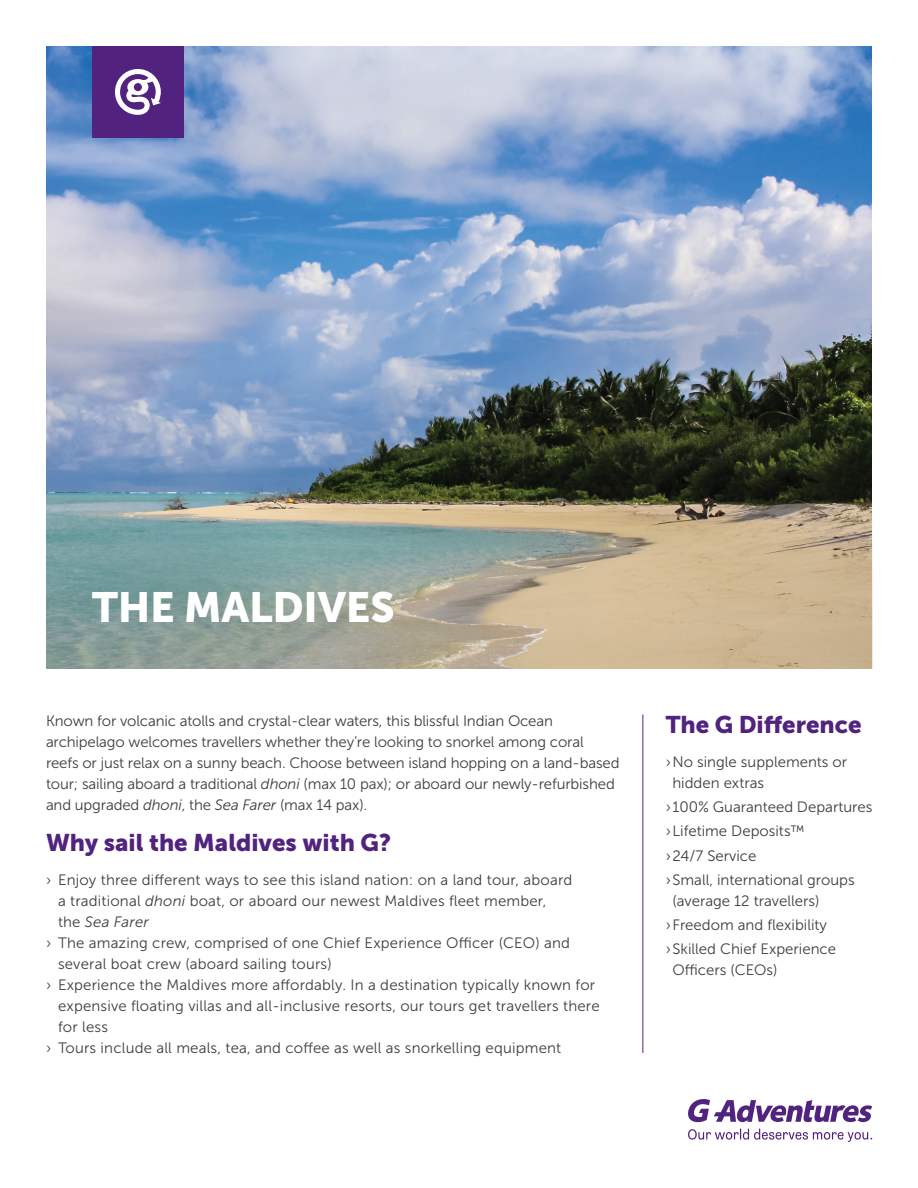
<style>
.page{position:relative;width:918px;height:1188px;background:#fff}
.page>*{position:absolute;margin:0;border:0;box-sizing:border-box;transform-origin:0 0}
.t1{font:42px "Museo Sans 900";letter-spacing:-.005em;color:#fff}
.Main_header{font:24px "Museo Sans 900";color:#52227f}
.Main_subhead{font:24px "Museo Sans 900";color:#52227f}
.t2{font:15px/21px "Museo Sans 300";color:#3e3e3f}
.s1{font-style:italic}
</style>
<div class="page">
<img style="left:46px;top:46px;width:826px;height:466px">
<svg style="left:46px;top:512px;width:826px;height:157px;background:#a8aa97"></svg>
<hr style="left:643px;top:715px;width:1px;height:338px;background:#52227f">
<div style="left:92px;top:46px;width:92px;height:92px;background:#52227f"></div>
<svg style="left:115px;top:69px;width:46px;height:46px"></svg>
<svg style="left:688px;top:1099px;width:184px;height:24px"></svg>
<svg style="left:688px;top:1129px;width:184px;height:13px"></svg>
<p class="t1" style="left:92px;top:583px;width:304px">THE MALDIVES</p>
<p class="t2" style="left:46px;top:710px;width:575px">Known for volcanic atolls and crystal-clear waters, this blissful Indian Ocean archipelago welcomes travellers whether they’re looking to snorkel among coral reefs or just relax on a sunny beach. Choose between island hopping on a land-based tour; sailing aboard a traditional <span class="s1">dhoni</span> (max 10 pax); or aboard our newly-refurbished and upgraded <span class="s1">dhoni</span>, the <span class="s1">Sea Farer</span> (max 14 pax).</p>
<p class="Main_header" style="left:46px;top:829px;width:347px">Why sail the Maldives with G?</p>
<p class="t2" style="left:58px;top:870px;width:516px;text-indent:-12px">› Enjoy three different ways to see this island nation: on a land tour, aboard a traditional <span class="s1">dhoni</span> boat, or aboard our newest Maldives fleet member, the <span class="s1">Sea Farer</span></p>
<p class="t2" style="left:58px;top:933px;width:514px;text-indent:-12px">› The amazing crew, comprised of one Chief Experience Officer (CEO) and several boat crew (aboard sailing tours)</p>
<p class="t2" style="left:58px;top:975px;width:543px;text-indent:-12px">› Experience the Maldives more affordably. In a destination typically known for expensive floating villas and all-inclusive resorts, our tours get travellers there for less</p>
<p class="t2" style="left:46px;top:1038px;width:517px">› Tours include all meals, tea, and coffee as well as snorkelling equipment</p>
<p class="Main_subhead" style="left:666px;top:711px;width:197px">The G Difference</p>
<p class="t2" style="left:672px;top:751px;width:176px;text-indent:-7px">›No single supplements or hidden extras</p>
<p class="t2" style="left:666px;top:796px;width:208px">›100% Guaranteed Departures</p>
<p class="t2" style="left:666px;top:821px;width:140px">›Lifetime Deposits™</p>
<p class="t2" style="left:666px;top:845px;width:92px">›24/7 Service</p>
<p class="t2" style="left:672px;top:869px;width:184px;text-indent:-7px">›Small, international groups (average 12 travellers)</p>
<p class="t2" style="left:666px;top:914px;width:163px">›Freedom and flexibility</p>
<p class="t2" style="left:672px;top:939px;width:165px;text-indent:-7px">›Skilled Chief Experience<br>Officers (CEOs)</p>
</div>
